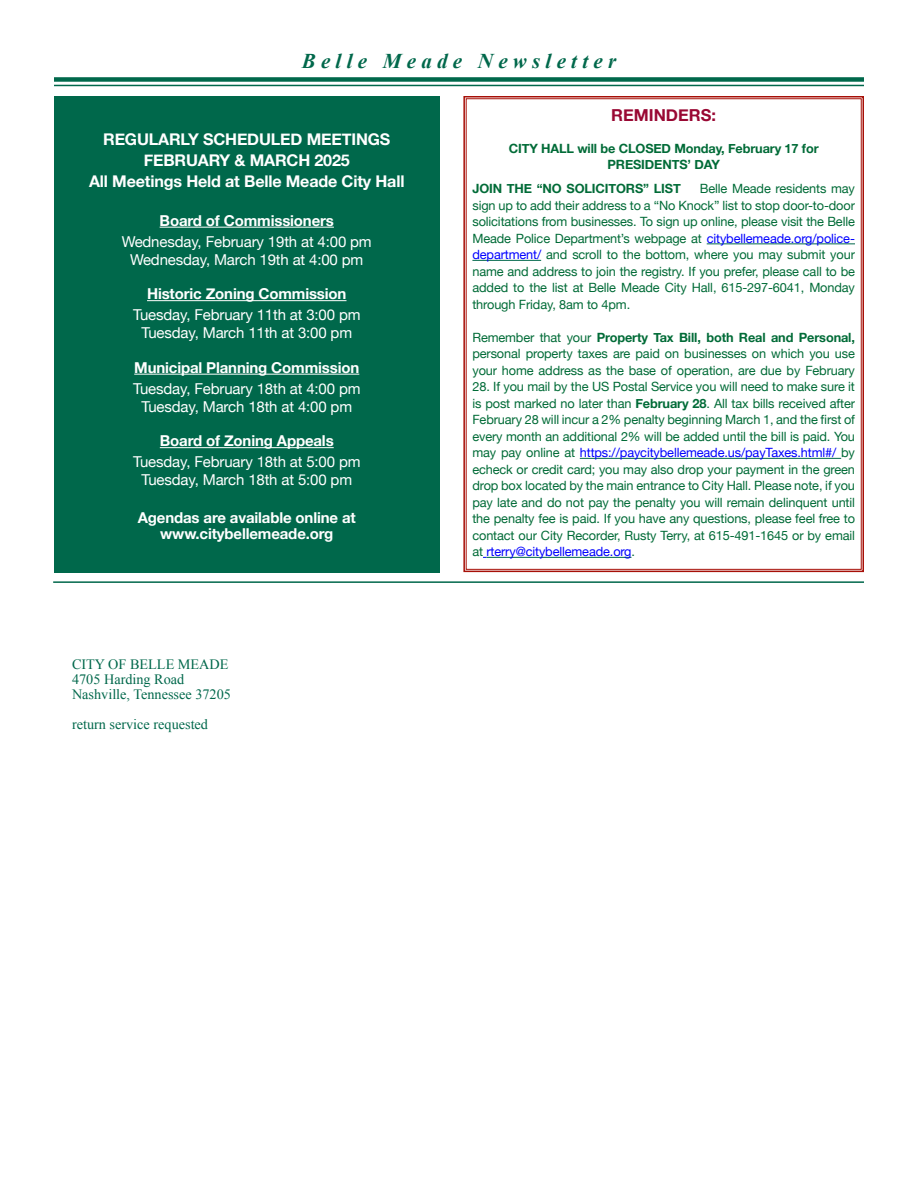
<style>
.page{position:relative;width:918px;height:1188px;background:#fff}
.page>*{position:absolute;margin:0;border:0;box-sizing:border-box;transform-origin:0 0}
.t1{font:italic 700 21px "Times New Roman";letter-spacing:.25em;color:#00684b}
.t2{font:700 16.5px "Helvetica Neue";color:#990833}
.t3{font:700 16.2px/21px "Helvetica Neue";letter-spacing:-.01em;color:#fff;text-align:center}
.t4{font:15px/18px "Helvetica Neue";letter-spacing:-.01em;color:#fff;text-align:center}
.t5{font:700 15px/16.5px "Helvetica Neue";letter-spacing:-.01em;color:#fff;text-align:center}
.t6{font:14.25px/15px "Times New Roman";color:#00684b}
.t7{font:12.75px/16.5px "Helvetica Neue";letter-spacing:-.01em;color:#006b37;text-align:justify}
.t8{font:700 12.75px/15.8px "Helvetica Neue";letter-spacing:-.01em;color:#006b37;text-align:center}
.s1{color:#00f}
.s2{font-weight:700}
</style>
<div class="page">
<div style="left:54px;top:77px;width:810px;height:5px;background:#00684b"></div>
<hr style="left:54px;top:85px;width:810px;height:1px;background:#00684b">
<hr style="left:53px;top:581px;width:811px;height:2px;background:#00684b">
<div style="left:54px;top:96px;width:386px;height:476px;background:#00684b"></div>
<hr style="left:160px;top:227px;width:174px;height:1px;background:#fff">
<hr style="left:147px;top:300px;width:200px;height:1px;background:#fff">
<hr style="left:134px;top:374px;width:225px;height:1px;background:#fff">
<hr style="left:160px;top:447px;width:174px;height:1px;background:#fff">
<svg style="left:463px;top:96px;width:401px;height:477px"></svg>
<h1 class="t1" style="left:302px;top:47px;width:316px">Belle Meade Newsletter</h1>
<p class="t3" style="left:89px;top:129px;width:317px">REGULARLY SCHEDULED MEETINGS<br>FEBRUARY &amp; MARCH 2025<br>All Meetings Held at Belle Meade City Hall</p>
<p class="t5" style="left:160px;top:212px;width:176px">Board of Commissioners</p>
<p class="t4" style="left:122px;top:233px;width:251px">Wednesday, February 19th at 4:00 pm<br>Wednesday, March 19th at 4:00 pm</p>
<p class="t5" style="left:147px;top:286px;width:201px">Historic Zoning Commission</p>
<p class="t4" style="left:133px;top:307px;width:229px">Tuesday, February 11th at 3:00 pm<br>Tuesday, March 11th at 3:00 pm</p>
<p class="t5" style="left:134px;top:359px;width:227px">Municipal Planning Commission</p>
<p class="t4" style="left:133px;top:380px;width:229px">Tuesday, February 18th at 4:00 pm<br>Tuesday, March 18th at 4:00 pm</p>
<p class="t5" style="left:160px;top:433px;width:175px">Board of Zoning Appeals</p>
<p class="t4" style="left:133px;top:454px;width:229px">Tuesday, February 18th at 5:00 pm<br>Tuesday, March 18th at 5:00 pm</p>
<p class="t5" style="left:138px;top:509px;width:219px">Agendas are available online at www.citybellemeade.org</p>
<p class="t6" style="left:72px;top:657px;width:161px">CITY OF BELLE MEADE<br>4705 Harding Road<br>Nashville, Tennessee 37205</p>
<p class="t6" style="left:72px;top:717px;width:138px">return service requested</p>
<p class="t2" style="left:611px;top:102px;width:106px">REMINDERS:</p>
<p class="t8" style="left:509px;top:141px;width:311px">CITY HALL will be CLOSED Monday, February 17 for<br>PRESIDENTS’ DAY</p>
<p class="t8" style="left:472px;top:181px;width:210px">JOIN THE “NO SOLICITORS” LIST</p>
<p class="t7" style="left:472px;top:181px;width:384px;text-indent:227px">Belle Meade residents may sign up to add their address to a “No Knock” list to stop door-to-door solicitations from businesses. To sign up online, please visit the Belle Meade Police Department’s webpage at <span class="s1">citybellemeade.org/police&shy;department/</span> and scroll to the bottom, where you may submit your name and address to join the registry. If you prefer, please call to be added to the list at Belle Meade City Hall, 615-297-6041, Monday through Friday, 8am to 4pm.</p>
<p class="t7" style="left:472px;top:330px;width:384px">Remember that your <span class="s2">Property Tax Bill, both Real and Personal, </span>personal property taxes are paid on businesses on which you use your home address as the base of operation, are due by February</p>
<p class="t7" style="left:472px;top:379px;width:384px">28. If you mail by the US Postal Service you will need to make sure it is post marked no later than <span class="s2">February 28</span>. All tax bills received after February 28 will incur a 2% penalty beginning March 1, and the first of every month an additional 2% will be added until the bill is paid. You may pay online at <span class="s1">https://paycitybellemeade.us/payTaxes.html#/</span> by echeck or credit card; you may also drop your payment in the green drop box located by the main entrance to City Hall. Please note, if you pay late and do not pay the penalty you will remain delinquent until the penalty fee is paid. If you have any questions, please feel free to contact our City Recorder, Rusty Terry, at 615-491-1645 or by email at <span class="s1">rterry@citybellemeade.org</span>.</p>
</div>
